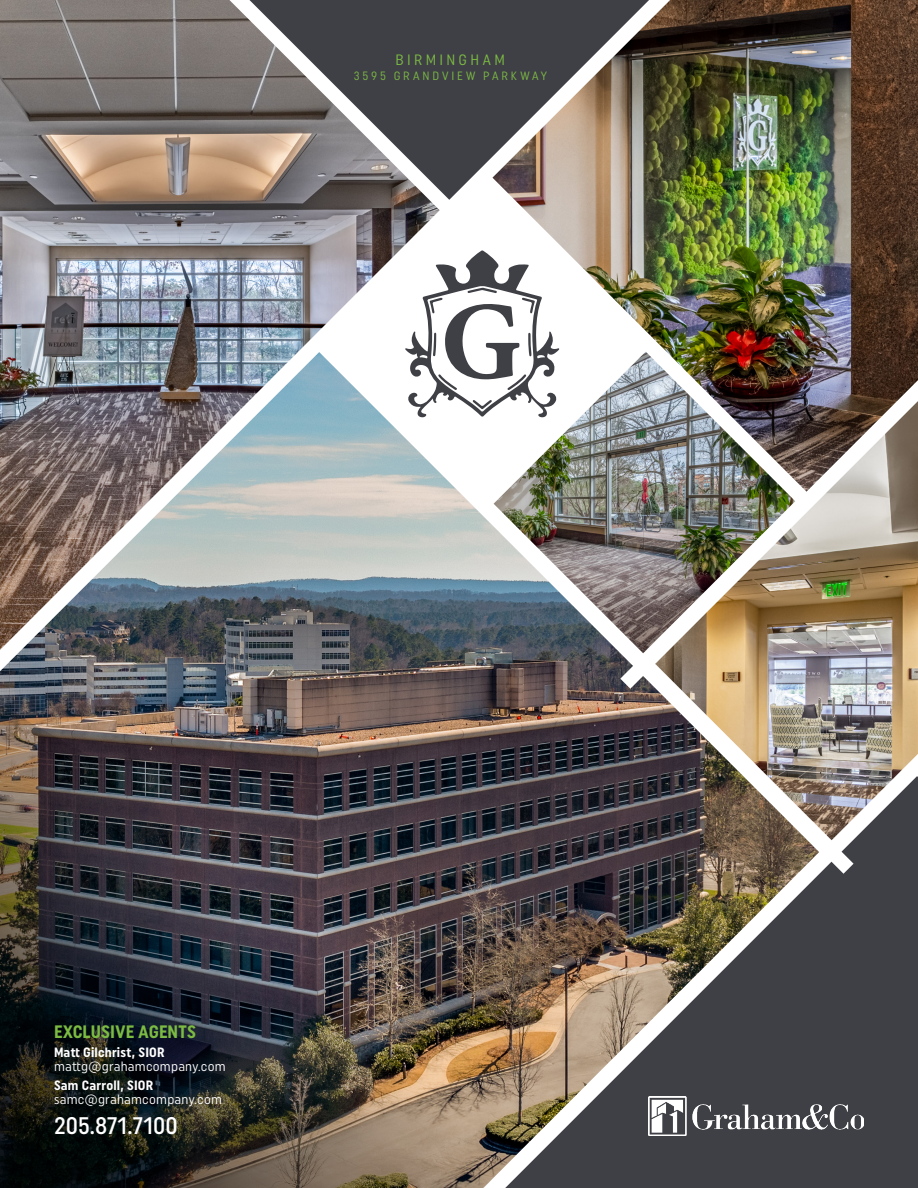
<style>
.page{position:relative;width:918px;height:1188px;background:#fff}
.page>*{position:absolute;margin:0;border:0;box-sizing:border-box;transform-origin:0 0}
.t1{font:500 24px "Uniform Condensed";color:#fff}
.t2{font:700 18px "Uniform Condensed";letter-spacing:.01em;color:#7cbb42}
.t3{font:15px "Uniform Condensed";letter-spacing:.22em;color:#7cbb42}
.t4{font:13.5px "Uniform Condensed";letter-spacing:.015em;color:#fff}
.t5{font:700 13.5px "Uniform Condensed";letter-spacing:.015em;color:#fff}
.t6{font:12px "Uniform Condensed";letter-spacing:.235em;color:#7cbb42}
</style>
<div class="page">
<img style="left:0;top:650px;width:371px;height:48px">
<img style="left:0;top:0;width:440px;height:650px">
<img style="left:515px;top:0;width:403px;height:381px">
<img style="left:559px;top:352px;width:236px;height:40px">
<img style="left:854px;top:689px;width:64px;height:87px">
<svg style="left:405px;top:250px;width:154px;height:142px"></svg>
<img style="left:620px;top:381px;width:298px;height:308px">
<svg style="left:617px;top:776px;width:301px;height:412px;background:#535152"></svg>
<svg style="left:249px;top:0;width:400px;height:200px;background:#726c6a"></svg>
<img style="left:648px;top:1097px;width:216px;height:38px">
<img style="left:371px;top:392px;width:483px;height:482px">
<img style="left:0;top:698px;width:617px;height:490px">
<p class="t3" style="left:396px;top:51px;width:111px">BIRMINGHAM</p>
<p class="t6" style="left:354px;top:68px;width:195px">3595 GRANDVIEW PARKWAY</p>
<p class="t2" style="left:54px;top:1021px;width:144px">EXCLUSIVE AGENTS</p>
<p class="t5" style="left:54px;top:1045px;width:112px">Matt Gilchrist, SIOR</p>
<p class="t4" style="left:54px;top:1058px;width:173px">mattg@grahamcompany.com</p>
<p class="t5" style="left:54px;top:1078px;width:101px">Sam Carroll, SIOR</p>
<p class="t4" style="left:54px;top:1091px;width:169px">samc@grahamcompany.com</p>
<p class="t1" style="left:54px;top:1111px;width:125px">205.871.7100</p>
</div>
